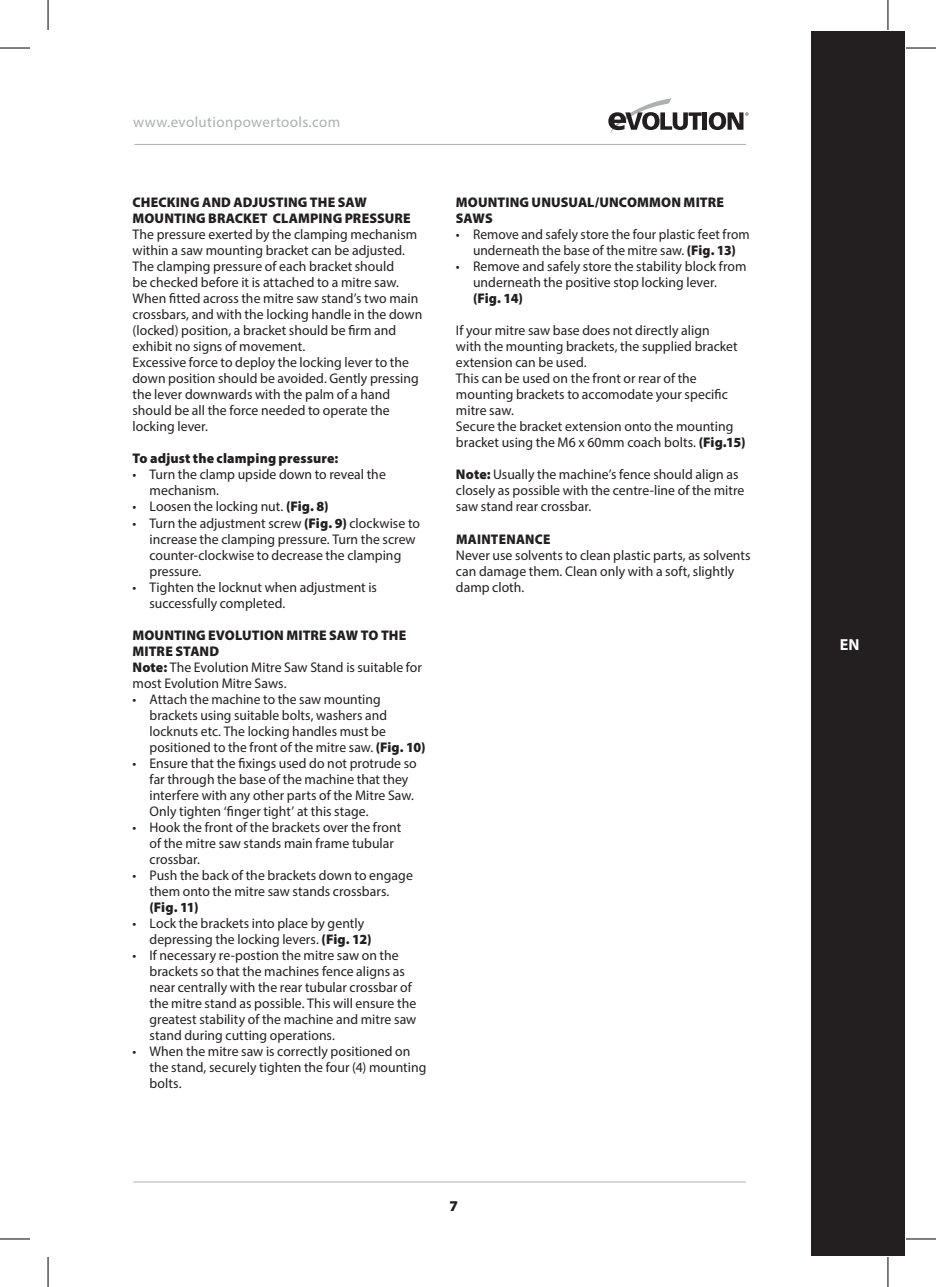
<style>
.page{position:relative;width:936px;height:1287px;background:#fff}
.page>*{position:absolute;margin:0;border:0;box-sizing:border-box;transform-origin:0 0}
.t1{font:700 16px "Myriad Pro";color:#fff}
.t2{font:15px "Myriad Pro";letter-spacing:.025em;color:#adb0b2}
.t3{font:900 15px "Myriad Pro";color:#231f20}
.t4{font:14px/16px "Myriad Pro";color:#231f20}
.t5{font:900 14px/16px "Myriad Pro";letter-spacing:.01em;color:#231f20}
.t6{font:900 14px "Myriad Pro";letter-spacing:.01em;color:#231f20;scale:.95 1}
.s1{font-weight:900}
</style>
<div class="page">
<svg style="left:608px;top:98px;width:93px;height:35px"></svg>
<div style="left:702px;top:112px;width:5px;height:18px;background:#231f20"></div>
<svg style="left:708px;top:112px;width:40px;height:18px"></svg>
<hr style="left:134px;top:144px;width:611px;height:1px;background:#adb0b2">
<hr style="left:133px;top:1181px;width:612px;height:1px;background:#adb0b2">
<div style="left:811px;top:31px;width:93px;height:1225px;background:#231f20"></div>
<hr style="left:0;top:48px;width:30px;height:1px;background:#000">
<hr style="left:905px;top:48px;width:30px;height:1px;background:#000">
<hr style="left:0;top:1238px;width:30px;height:1px;background:#000">
<hr style="left:905px;top:1238px;width:30px;height:1px;background:#000">
<hr style="left:48px;top:0;width:1px;height:30px;background:#000">
<hr style="left:48px;top:1257px;width:1px;height:30px;background:#000">
<hr style="left:887px;top:0;width:1px;height:30px;background:#000">
<hr style="left:887px;top:1257px;width:1px;height:30px;background:#000">
<p class="t2" style="left:133px;top:113px;width:208px">www.evolutionpowertools.com</p>
<p class="t5" style="left:132px;top:194px;width:280px">CHECKING AND ADJUSTING THE SAW<br>MOUNTING BRACKET CLAMPING PRESSURE</p>
<p class="t4" style="left:132px;top:226px;width:291px">The pressure exerted by the clamping mechanism within a saw mounting bracket can be adjusted.<br>The clamping pressure of each bracket should<br>be checked before it is attached to a mitre saw.<br>When fitted across the mitre saw stand’s two main crossbars, and with the locking handle in the down (locked) position, a bracket should be firm and exhibit no signs of movement.</p>
<p class="t4" style="left:132px;top:354px;width:287px">Excessive force to deploy the locking lever to the down position should be avoided. Gently pressing the lever downwards with the palm of a hand should be all the force needed to operate the locking lever.</p>
<p class="t5" style="left:132px;top:450px;width:207px">To adjust the clamping pressure:</p>
<p class="t4" style="left:149px;top:466px;width:238px;text-indent:-17px">• Turn the clamp upside down to reveal the mechanism.</p>
<p class="t4" style="left:132px;top:498px;width:198px">• Loosen the locking nut. <span class="s1">(Fig. 8)</span></p>
<p class="t4" style="left:149px;top:514px;width:272px;text-indent:-17px">• Turn the adjustment screw <span class="s1">(Fig. 9)</span> clockwise to increase the clamping pressure. Turn the screw counter-clockwise to decrease the clamping pressure.</p>
<p class="t4" style="left:149px;top:578px;width:229px;text-indent:-17px">• Tighten the locknut when adjustment is successfully completed.</p>
<p class="t5" style="left:132px;top:626px;width:275px">MOUNTING EVOLUTION MITRE SAW TO THE<br>MITRE STAND</p>
<p class="t4" style="left:132px;top:658px;width:291px"><span class="s1">Note:</span> The Evolution Mitre Saw Stand is suitable for most Evolution Mitre Saws.</p>
<p class="t4" style="left:149px;top:690px;width:277px;text-indent:-17px">• Attach the machine to the saw mounting brackets using suitable bolts, washers and locknuts etc. The locking handles must be positioned to the front of the mitre saw. <span class="s1">(Fig. 10)</span></p>
<p class="t4" style="left:149px;top:754px;width:269px;text-indent:-17px">• Ensure that the fixings used do not protrude so far through the base of the machine that they interfere with any other parts of the Mitre Saw.<br>Only tighten ‘finger tight’ at this stage.</p>
<p class="t4" style="left:149px;top:818px;width:253px;text-indent:-17px">• Hook the front of the brackets over the front of the mitre saw stands main frame tubular crossbar.</p>
<p class="t4" style="left:132px;top:866px;width:282px;text-align:center">• Push the back of the brackets down to engage them onto the mitre saw stands crossbars.</p>
<p class="t5" style="left:149px;top:898px;width:51px">(Fig. 11)</p>
<p class="t4" style="left:149px;top:914px;width:223px;text-indent:-17px">• Lock the brackets into place by gently depressing the locking levers. <span class="s1">(Fig. 12)</span></p>
<p class="t4" style="left:149px;top:946px;width:268px;text-indent:-17px">• If necessary re-postion the mitre saw on the brackets so that the machines fence aligns as near centrally with the rear tubular crossbar of the mitre stand as possible. This will ensure the greatest stability of the machine and mitre saw stand during cutting operations.</p>
<p class="t4" style="left:149px;top:1042px;width:278px;text-indent:-17px">• When the mitre saw is correctly positioned on the stand, securely tighten the four (4) mounting bolts.</p>
<p class="t5" style="left:456px;top:194px;width:269px">MOUNTING UNUSUAL/UNCOMMON MITRE<br>SAWS</p>
<p class="t4" style="left:456px;top:226px;width:295px;text-align:center">• Remove and safely store the four plastic feet from underneath the base of the mitre saw. <span class="s1">(Fig. 13)</span></p>
<p class="t4" style="left:473px;top:258px;width:275px;text-indent:-17px">• Remove and safely store the stability block from underneath the positive stop locking lever.</p>
<p class="t5" style="left:473px;top:290px;width:51px">(Fig. 14)</p>
<p class="t4" style="left:456px;top:322px;width:283px">If your mitre saw base does not directly align with the mounting brackets, the supplied bracket extension can be used.</p>
<p class="t4" style="left:456px;top:370px;width:273px">This can be used on the front or rear of the mounting brackets to accomodate your specific mitre saw.</p>
<p class="t4" style="left:456px;top:418px;width:291px">Secure the bracket extension onto the mounting bracket using the M6 x 60mm coach bolts. <span class="s1">(Fig.15)</span></p>
<p class="t4" style="left:456px;top:466px;width:290px"><span class="s1">Note:</span> Usually the machine’s fence should align as closely as possible with the centre-line of the mitre saw stand rear crossbar.</p>
<p class="t6" style="left:456px;top:529px;width:101px">MAINTENANCE</p>
<p class="t4" style="left:456px;top:546px;width:296px">Never use solvents to clean plastic parts, as solvents can damage them. Clean only with a soft, slightly damp cloth.</p>
<p class="t3" style="left:449px;top:1195px;width:10px">7</p>
<p class="t1" style="left:839px;top:633px;width:21px">EN</p>
</div>
